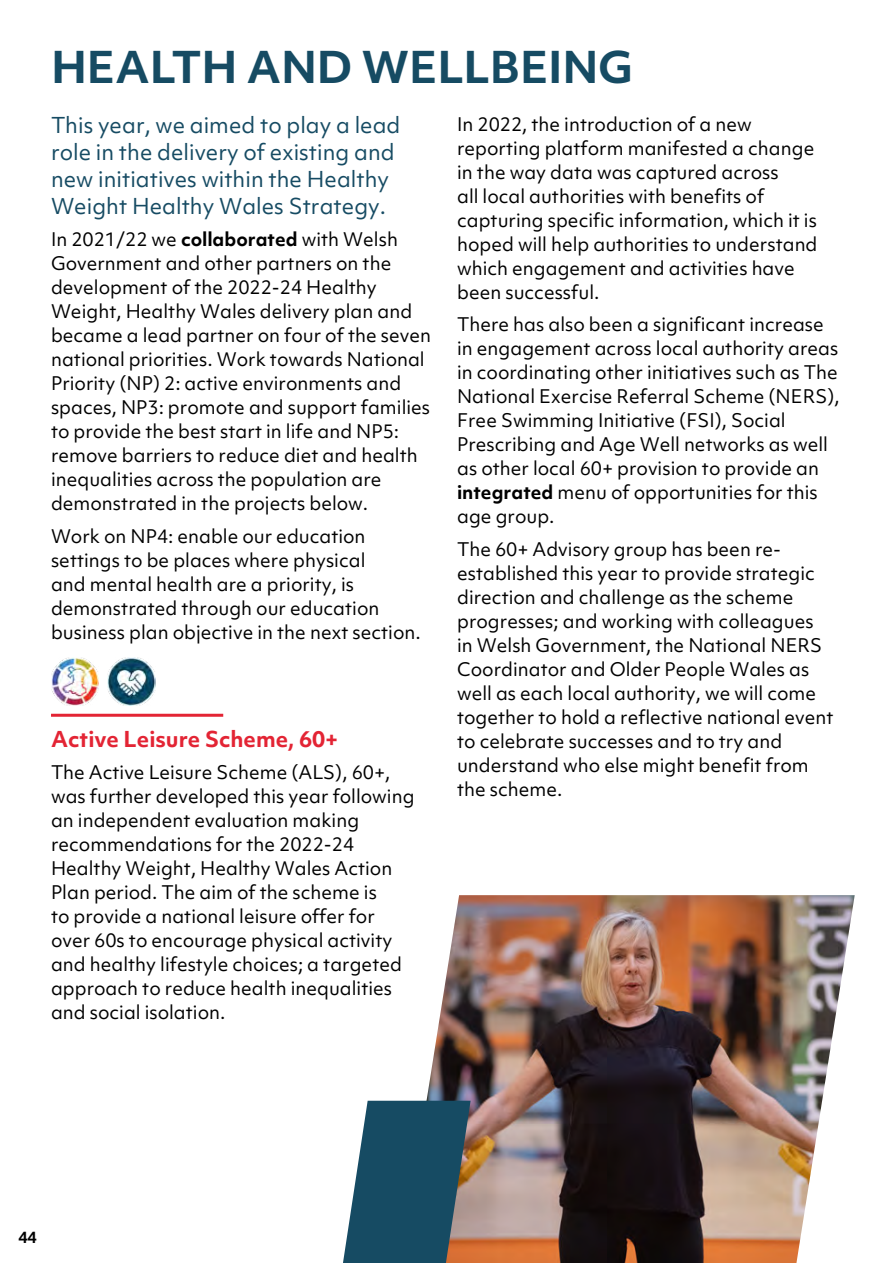
<style>
.page{position:relative;width:893px;height:1263px;background:#fff}
.page>*{position:absolute;margin:0;border:0;box-sizing:border-box;transform-origin:0 0}
.Main_Heading{font:700 42px "Objektiv Mk 1";color:#164b63}
.Intro_Paragraph{font:21px/27px "Objektiv Mk 1";color:#164b63}
.Subheading3__H3{font:700 21px "Objektiv Mk 1";color:#e32434}
.Paragraph_Style_1{font:18px/24px "Objektiv Mk 1";color:#000}
.t1{font:700 15px "Objektiv Mk 1";color:#000}
.s1{font-weight:700}
</style>
<div class="page">
<hr style="left:51px;top:714px;width:172px;height:3px;background:#e32434">
<img style="left:51px;top:658px;width:48px;height:47px">
<img style="left:108px;top:658px;width:47px;height:47px">
<img style="left:401px;top:895px;width:454px;height:368px">
<svg style="left:343px;top:1101px;width:128px;height:162px"></svg>
<h2 class="Main_Heading" style="left:51px;top:37px;width:583px">HEALTH AND WELLBEING</h2>
<p class="Intro_Paragraph" style="left:51px;top:111px;width:351px">This year, we aimed to play a lead role in the delivery of existing and new initiatives within the Healthy Weight Healthy Wales Strategy.</p>
<p class="Paragraph_Style_1" style="left:51px;top:227px;width:382px">In 2021/22 we <span class="s1">collaborated</span> with Welsh Government and other partners on the development of the 2022-24 Healthy Weight, Healthy Wales delivery plan and became a lead partner on four of the seven national priorities. Work towards National Priority (NP) 2: active environments and spaces, NP3: promote and support families to provide the best start in life and NP5: remove barriers to reduce diet and health inequalities across the population are demonstrated in the projects below.</p>
<p class="Paragraph_Style_1" style="left:51px;top:524px;width:371px">Work on NP4: enable our education settings to be places where physical<br>and mental health are a priority, is demonstrated through our education business plan objective in the next section.</p>
<p class="Paragraph_Style_1" style="left:457px;top:112px;width:362px">In 2022, the introduction of a new reporting platform manifested a change in the way data was captured across<br>all local authorities with benefits of capturing specific information, which it is hoped will help authorities to understand which engagement and activities have been successful.</p>
<p class="Paragraph_Style_1" style="left:457px;top:312px;width:384px">There has also been a significant increase in engagement across local authority areas in coordinating other initiatives such as The National Exercise Referral Scheme (NERS), Free Swimming Initiative (FSI), Social Prescribing and Age Well networks as well as other local 60+ provision to provide an <span class="s1">integrated</span> menu of opportunities for this age group.</p>
<p class="Paragraph_Style_1" style="left:457px;top:537px;width:378px">The 60+ Advisory group has been re&shy;established this year to provide strategic direction and challenge as the scheme progresses; and working with colleagues in Welsh Government, the National NERS Coordinator and Older People Wales as well as each local authority, we will come together to hold a reflective national event to celebrate successes and to try and understand who else might benefit from the scheme.</p>
<h3 class="Subheading3__H3" style="left:51px;top:724px;width:289px">Active Leisure Scheme, 60+</h3>
<p class="Paragraph_Style_1" style="left:51px;top:760px;width:365px">The Active Leisure Scheme (ALS), 60+, was further developed this year following an independent evaluation making recommendations for the 2022-24<br>Healthy Weight, Healthy Wales Action Plan period. The aim of the scheme is<br>to provide a national leisure offer for over 60s to encourage physical activity and healthy lifestyle choices; a targeted approach to reduce health inequalities and social isolation.</p>
<p class="t1" style="left:18px;top:1227px;width:20px">44</p>
</div>
